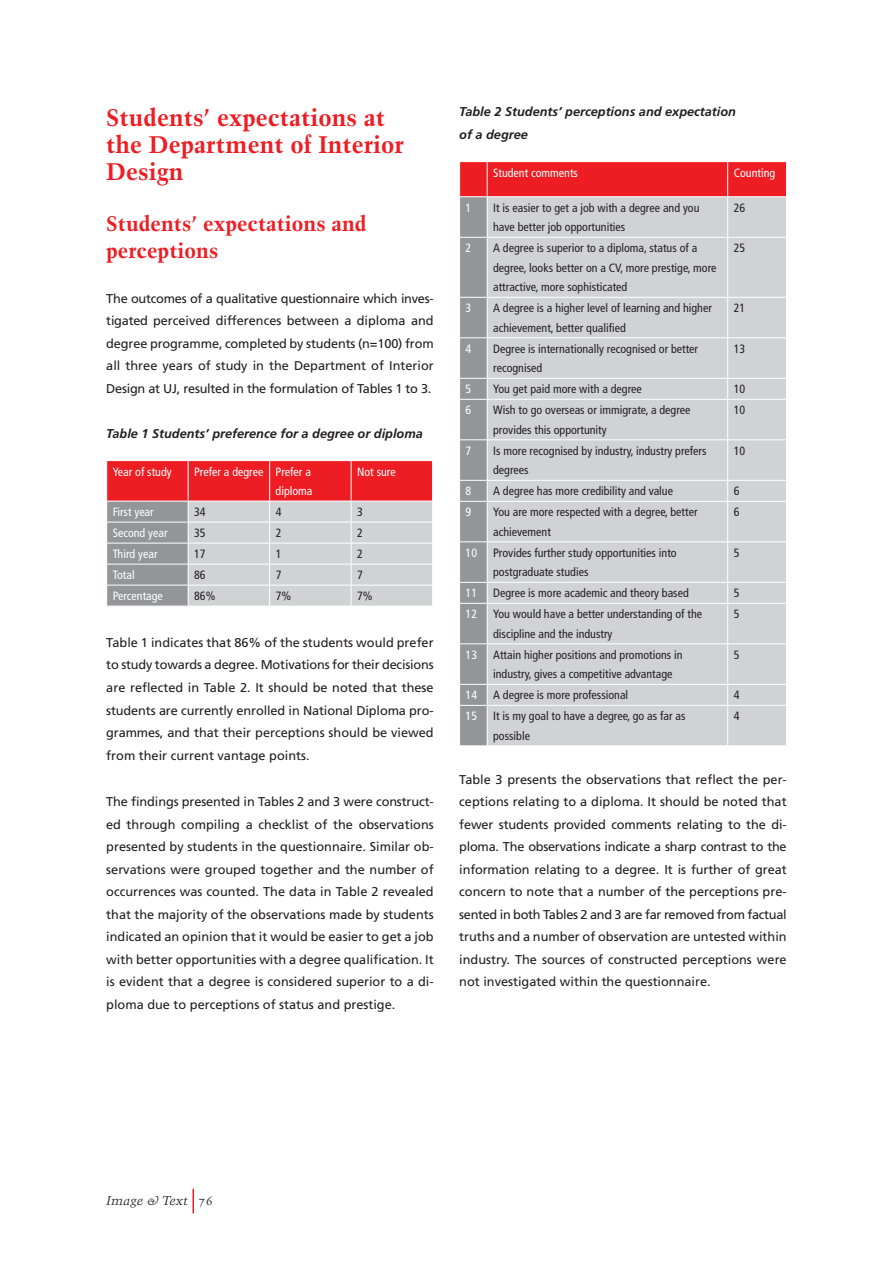
<style>
.page{position:relative;width:893px;height:1263px;background:#fff}
.page>*{position:absolute;margin:0;border:0;box-sizing:border-box;transform-origin:0 0}
.Header_2{font:24px/27px "Trump Mediaeval Bold Os F";color:#ee1d23}
.Header_3{font:21px/27px "Trump Mediaeval Bold Os F";color:#ee1d23}
.Body_text{font:12.75px/22.5px "Frutiger";color:#231f20;text-align:justify}
.Header_4{font:italic 700 12.75px "Frutiger";color:#231f20}
.t1{font:12.75px "Trump Mediaeval Italic Os F";color:#231f20}
.Body_text-2{font:condensed 12px/19.5px "Frutiger";color:#231f20}
.Body_text-3{font:condensed 12px/19.5px "Frutiger";color:#fff}
</style>
<div class="page">
<hr style="left:192px;top:1189px;width:2px;height:24px;background:#ee1d23">
<svg style="left:106px;top:461px;width:327px;height:145px;background:#d0999c"></svg>
<svg style="left:459px;top:161px;width:328px;height:585px;background:#cfc4c6"></svg>
<hr style="left:487px;top:745px;width:241px;height:1px;background:#fff">
<hr style="left:728px;top:745px;width:59px;height:1px;background:#fff">
<p class="Header_2" style="left:106px;top:103px;width:299px">Students’ expectations at the Department of Interior<br>Design</p>
<p class="Header_3" style="left:106px;top:209px;width:262px">Students’ expectations and perceptions</p>
<p class="Body_text" style="left:106px;top:287px;width:329px">The outcomes of a qualitative questionnaire which inves&shy;tigated perceived differences between a diploma and degree programme, completed by students (n=100) from all three years of study in the Department of Interior Design at UJ, resulted in the formulation of Tables 1 to 3.</p>
<p class="Header_4" style="left:106px;top:426px;width:318px">Table 1 Students’ preference for a degree or diploma</p>
<p class="Body_text-3" style="left:113px;top:462px;width:60px">Year of study</p>
<p class="Body_text-3" style="left:194px;top:462px;width:71px">Prefer a degree</p>
<p class="Body_text-3" style="left:276px;top:462px;width:38px">Prefer a diploma</p>
<p class="Body_text-3" style="left:357px;top:462px;width:40px">Not sure</p>
<p class="Body_text-3" style="left:113px;top:502px;width:43px">First year</p>
<p class="Body_text-2" style="left:194px;top:502px;width:13px">34</p>
<p class="Body_text-2" style="left:276px;top:502px;width:7px">4</p>
<p class="Body_text-2" style="left:357px;top:502px;width:7px">3</p>
<p class="Body_text-3" style="left:113px;top:523px;width:56px">Second year</p>
<p class="Body_text-2" style="left:194px;top:523px;width:13px">35</p>
<p class="Body_text-2" style="left:276px;top:523px;width:7px">2</p>
<p class="Body_text-2" style="left:357px;top:523px;width:7px">2</p>
<p class="Body_text-3" style="left:113px;top:544px;width:46px">Third year</p>
<p class="Body_text-2" style="left:194px;top:544px;width:13px">17</p>
<p class="Body_text-2" style="left:276px;top:544px;width:7px">1</p>
<p class="Body_text-2" style="left:357px;top:544px;width:7px">2</p>
<p class="Body_text-3" style="left:113px;top:565px;width:23px">Total</p>
<p class="Body_text-2" style="left:194px;top:565px;width:13px">86</p>
<p class="Body_text-2" style="left:276px;top:565px;width:7px">7</p>
<p class="Body_text-2" style="left:357px;top:565px;width:7px">7</p>
<p class="Body_text-3" style="left:113px;top:586px;width:52px">Percentage</p>
<p class="Body_text-2" style="left:194px;top:586px;width:23px">86%</p>
<p class="Body_text-2" style="left:276px;top:586px;width:17px">7%</p>
<p class="Body_text-2" style="left:357px;top:586px;width:17px">7%</p>
<p class="Body_text" style="left:106px;top:631px;width:329px">Table 1 indicates that 86% of the students would prefer to study towards a degree. Motivations for their decisions are reflected in Table 2. It should be noted that these students are currently enrolled in National Diploma pro&shy;grammes, and that their perceptions should be viewed from their current vantage points.</p>
<p class="Body_text" style="left:106px;top:790px;width:329px">The findings presented in Tables 2 and 3 were construct&shy;ed through compiling a checklist of the observations presented by students in the questionnaire. Similar ob&shy;servations were grouped together and the number of occurrences was counted. The data in Table 2 revealed that the majority of the observations made by students indicated an opinion that it would be easier to get a job with better opportunities with a degree qualification. It is evident that a degree is considered superior to a di&shy;ploma due to perceptions of status and prestige.</p>
<p class="Header_4" style="left:459px;top:104px;width:278px">Table 2 Students’ perceptions and expectation</p>
<p class="Header_4" style="left:459px;top:127px;width:70px">of a degree</p>
<p class="Body_text-3" style="left:493px;top:163px;width:86px">Student comments</p>
<p class="Body_text-3" style="left:734px;top:163px;width:43px">Counting</p>
<p class="Body_text-3" style="left:466px;top:198px;width:7px">1</p>
<p class="Body_text-2" style="left:493px;top:198px;width:208px">It is easier to get a job with a degree and you have better job opportunities</p>
<p class="Body_text-2" style="left:734px;top:198px;width:13px">26</p>
<p class="Body_text-3" style="left:466px;top:238px;width:7px">2</p>
<p class="Body_text-2" style="left:493px;top:238px;width:225px">A degree is superior to a diploma, status of a degree, looks better on a CV, more prestige, more attractive, more sophisticated</p>
<p class="Body_text-2" style="left:734px;top:238px;width:13px">25</p>
<p class="Body_text-3" style="left:466px;top:298px;width:7px">3</p>
<p class="Body_text-2" style="left:493px;top:298px;width:220px">A degree is a higher level of learning and higher achievement, better qualified</p>
<p class="Body_text-2" style="left:734px;top:298px;width:13px">21</p>
<p class="Body_text-3" style="left:466px;top:339px;width:7px">4</p>
<p class="Body_text-2" style="left:493px;top:339px;width:206px">Degree is internationally recognised or better recognised</p>
<p class="Body_text-2" style="left:734px;top:339px;width:13px">13</p>
<p class="Body_text-3" style="left:466px;top:379px;width:7px">5</p>
<p class="Body_text-2" style="left:493px;top:379px;width:150px">You get paid more with a degree</p>
<p class="Body_text-2" style="left:734px;top:379px;width:13px">10</p>
<p class="Body_text-3" style="left:466px;top:400px;width:7px">6</p>
<p class="Body_text-2" style="left:493px;top:400px;width:199px">Wish to go overseas or immigrate, a degree provides this opportunity</p>
<p class="Body_text-2" style="left:734px;top:400px;width:13px">10</p>
<p class="Body_text-3" style="left:466px;top:441px;width:7px">7</p>
<p class="Body_text-2" style="left:493px;top:441px;width:215px">Is more recognised by industry, industry prefers degrees</p>
<p class="Body_text-2" style="left:734px;top:441px;width:13px">10</p>
<p class="Body_text-3" style="left:466px;top:481px;width:7px">8</p>
<p class="Body_text-2" style="left:493px;top:481px;width:181px">A degree has more credibility and value</p>
<p class="Body_text-2" style="left:734px;top:481px;width:7px">6</p>
<p class="Body_text-3" style="left:466px;top:502px;width:7px">9</p>
<p class="Body_text-2" style="left:493px;top:502px;width:206px">You are more respected with a degree, better achievement</p>
<p class="Body_text-2" style="left:734px;top:502px;width:7px">6</p>
<p class="Body_text-3" style="left:466px;top:543px;width:13px">10</p>
<p class="Body_text-2" style="left:493px;top:543px;width:185px">Provides further study opportunities into postgraduate studies</p>
<p class="Body_text-2" style="left:734px;top:543px;width:7px">5</p>
<p class="Body_text-3" style="left:466px;top:583px;width:13px">11</p>
<p class="Body_text-2" style="left:493px;top:583px;width:197px">Degree is more academic and theory based</p>
<p class="Body_text-2" style="left:734px;top:583px;width:7px">5</p>
<p class="Body_text-3" style="left:466px;top:604px;width:13px">12</p>
<p class="Body_text-2" style="left:493px;top:604px;width:210px">You would have a better understanding of the discipline and the industry</p>
<p class="Body_text-2" style="left:734px;top:604px;width:7px">5</p>
<p class="Body_text-3" style="left:466px;top:645px;width:13px">13</p>
<p class="Body_text-2" style="left:493px;top:645px;width:191px">Attain higher positions and promotions in industry, gives a competitive advantage</p>
<p class="Body_text-2" style="left:734px;top:645px;width:7px">5</p>
<p class="Body_text-3" style="left:466px;top:685px;width:13px">14</p>
<p class="Body_text-2" style="left:493px;top:685px;width:137px">A degree is more professional</p>
<p class="Body_text-2" style="left:734px;top:685px;width:7px">4</p>
<p class="Body_text-3" style="left:466px;top:706px;width:13px">15</p>
<p class="Body_text-2" style="left:493px;top:706px;width:194px">It is my goal to have a degree, go as far as possible</p>
<p class="Body_text-2" style="left:734px;top:706px;width:7px">4</p>
<p class="Body_text" style="left:459px;top:768px;width:329px">Table 3 presents the observations that reflect the per&shy;ceptions relating to a diploma. It should be noted that fewer students provided comments relating to the di&shy;ploma. The observations indicate a sharp contrast to the information relating to a degree. It is further of great concern to note that a number of the perceptions pre&shy;sented in both Tables 2 and 3 are far removed from factual truths and a number of observation are untested within industry. The sources of constructed perceptions were not investigated within the questionnaire.</p>
<p class="t1" style="left:106px;top:1193px;width:108px">Image &amp; Text 76</p>
</div>
